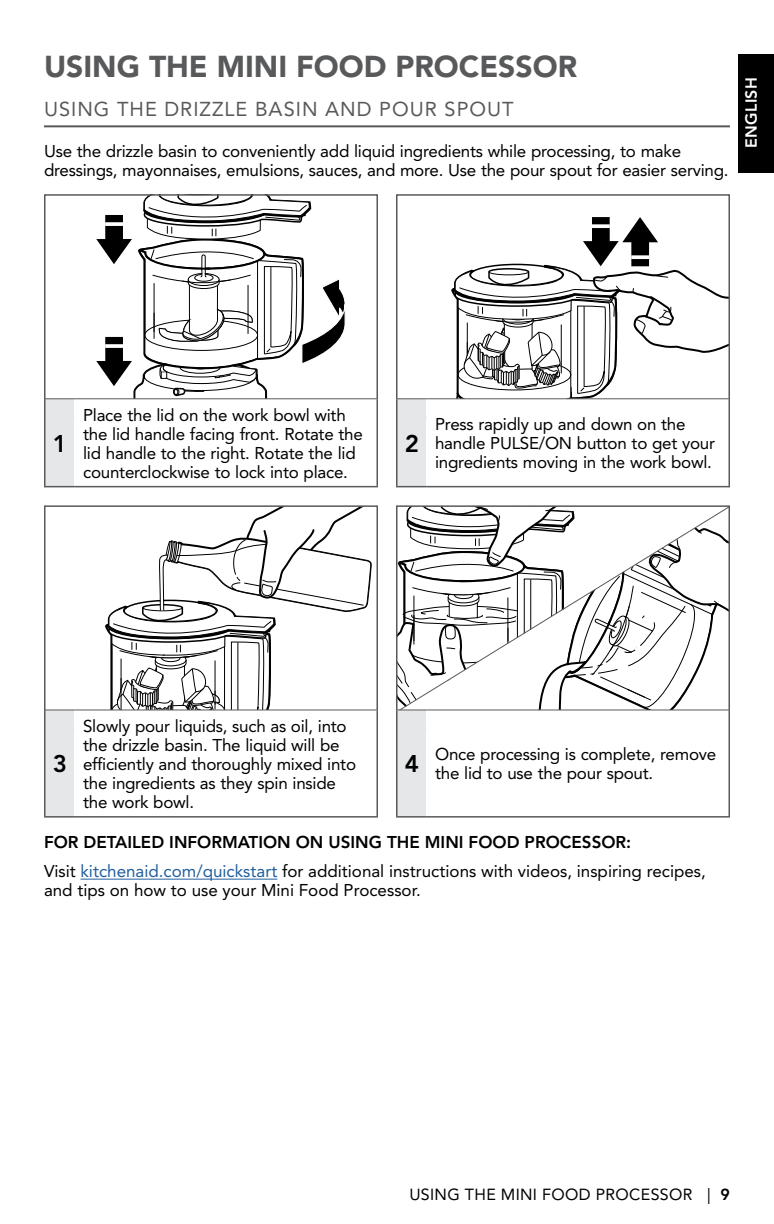
<style>
.page{position:relative;width:774px;height:1224px;background:#fff}
.page>*{position:absolute;margin:0;border:0;box-sizing:border-box;transform-origin:0 0}
.t1{font:900 30px "Avenir LT Std";color:#58595b}
.t2{font:800 24px "Avenir LT Std";color:#000}
.t3{font:20px "Avenir LT Std";letter-spacing:.05em;color:#58595b}
.t4{font:17px/19px "Avenir LT Std";letter-spacing:-.015em;color:#000}
.t5{font:16px "Avenir LT Std";letter-spacing:.02em;color:#000}
.t6{font:800 16px "Avenir LT Std";letter-spacing:.02em;color:#fff}
.s1{font-weight:800}
.s2{color:#215e9e}
</style>
<div class="page">
<div style="left:738px;top:54px;width:36px;height:118px;background:#000"></div>
<hr style="left:80px;top:879px;width:197px;height:1px;background:#215e9e">
<hr style="left:44px;top:125px;width:686px;height:2px;background:#58595b">
<svg style="left:451px;top:217px;width:276px;height:181px"></svg>
<div style="left:396px;top:194px;width:334px;height:224px;border:2px solid #58595b"></div>
<svg style="left:45px;top:195px;width:381px;height:291px"></svg>
<svg style="left:74px;top:399px;width:655px;height:87px"></svg>
<hr style="left:44px;top:398px;width:30px;height:1px;background:#58595b">
<hr style="left:74px;top:398px;width:304px;height:1px;background:#58595b">
<hr style="left:396px;top:398px;width:30px;height:1px;background:#58595b">
<hr style="left:426px;top:398px;width:304px;height:1px;background:#58595b">
<hr style="left:44px;top:399px;width:2px;height:87px;background:#58595b">
<hr style="left:729px;top:399px;width:1px;height:87px;background:#58595b">
<hr style="left:44px;top:486px;width:30px;height:1px;background:#58595b">
<hr style="left:74px;top:486px;width:304px;height:1px;background:#58595b">
<hr style="left:396px;top:486px;width:30px;height:1px;background:#58595b">
<hr style="left:426px;top:486px;width:304px;height:1px;background:#58595b">
<hr style="left:376px;top:399px;width:2px;height:87px;background:#58595b">
<hr style="left:396px;top:399px;width:2px;height:87px;background:#58595b">
<svg style="left:105px;top:508px;width:267px;height:201px"></svg>
<div style="left:44px;top:505px;width:334px;height:224px;border:2px solid #58595b"></div>
<svg style="left:399px;top:508px;width:328px;height:201px"></svg>
<div style="left:396px;top:505px;width:334px;height:224px;border:2px solid #58595b"></div>
<div style="left:46px;top:710px;width:28px;height:106px;background:#e6e7e8"></div>
<svg style="left:74px;top:710px;width:655px;height:106px"></svg>
<hr style="left:44px;top:709px;width:30px;height:1px;background:#58595b">
<hr style="left:74px;top:709px;width:304px;height:1px;background:#58595b">
<hr style="left:396px;top:709px;width:30px;height:1px;background:#58595b">
<hr style="left:426px;top:709px;width:304px;height:1px;background:#58595b">
<hr style="left:44px;top:710px;width:2px;height:106px;background:#58595b">
<hr style="left:396px;top:710px;width:2px;height:106px;background:#58595b">
<hr style="left:44px;top:816px;width:30px;height:2px;background:#58595b">
<hr style="left:74px;top:816px;width:304px;height:2px;background:#58595b">
<hr style="left:396px;top:816px;width:30px;height:2px;background:#58595b">
<hr style="left:426px;top:816px;width:304px;height:2px;background:#58595b">
<hr style="left:376px;top:710px;width:2px;height:106px;background:#58595b">
<hr style="left:729px;top:710px;width:1px;height:106px;background:#58595b">
<h1 class="t1" style="left:44px;top:48px;width:535px">USING THE MINI FOOD PROCESSOR</h1>
<p class="t3" style="left:44px;top:98px;width:471px">USING THE DRIZZLE BASIN AND POUR SPOUT</p>
<p class="t4" style="left:44px;top:142px;width:686px">Use the drizzle basin to conveniently add liquid ingredients while processing, to make dressings, mayonnaises, emulsions, sauces, and more. Use the pour spout for easier serving.</p>
<p class="t6" style="left:742px;top:148px;width:72px;rotate:-90deg">ENGLISH</p>
<h2 class="t2" style="left:53px;top:429px;width:16px">1</h2>
<p class="t4" style="left:83px;top:405px;width:281px">Place the lid on the work bowl with the lid handle facing front. Rotate the lid handle to the right. Rotate the lid counterclockwise to lock into place.</p>
<h2 class="t2" style="left:405px;top:429px;width:16px">2</h2>
<p class="t4" style="left:435px;top:415px;width:282px">Press rapidly up and down on the handle PULSE/ON button to get your ingredients moving in the work bowl.</p>
<h2 class="t2" style="left:53px;top:750px;width:16px">3</h2>
<p class="t4" style="left:83px;top:717px;width:275px">Slowly pour liquids, such as oil, into the drizzle basin. The liquid will be efficiently and thoroughly mixed into the ingredients as they spin inside the work bowl.</p>
<h2 class="t2" style="left:405px;top:750px;width:16px">4</h2>
<p class="t4" style="left:435px;top:745px;width:283px">Once processing is complete, remove the lid to use the pour spout.</p>
<p class="t4" style="left:44px;top:828px;width:663px;line-height:29px"><span class="s1">FOR DETAILED INFORMATION ON USING THE MINI FOOD PROCESSOR:<br></span>Visit <span class="s2">kitchenaid.com/quickstart</span> for additional instructions with videos, inspiring recipes,</p>
<p class="t4" style="left:44px;top:881px;width:378px">and tips on how to use your Mini Food Processor.</p>
<p class="t5" style="left:409px;top:1185px;width:322px">USING THE MINI FOOD PROCESSOR | <span class="s1">9</span></p>
</div>
